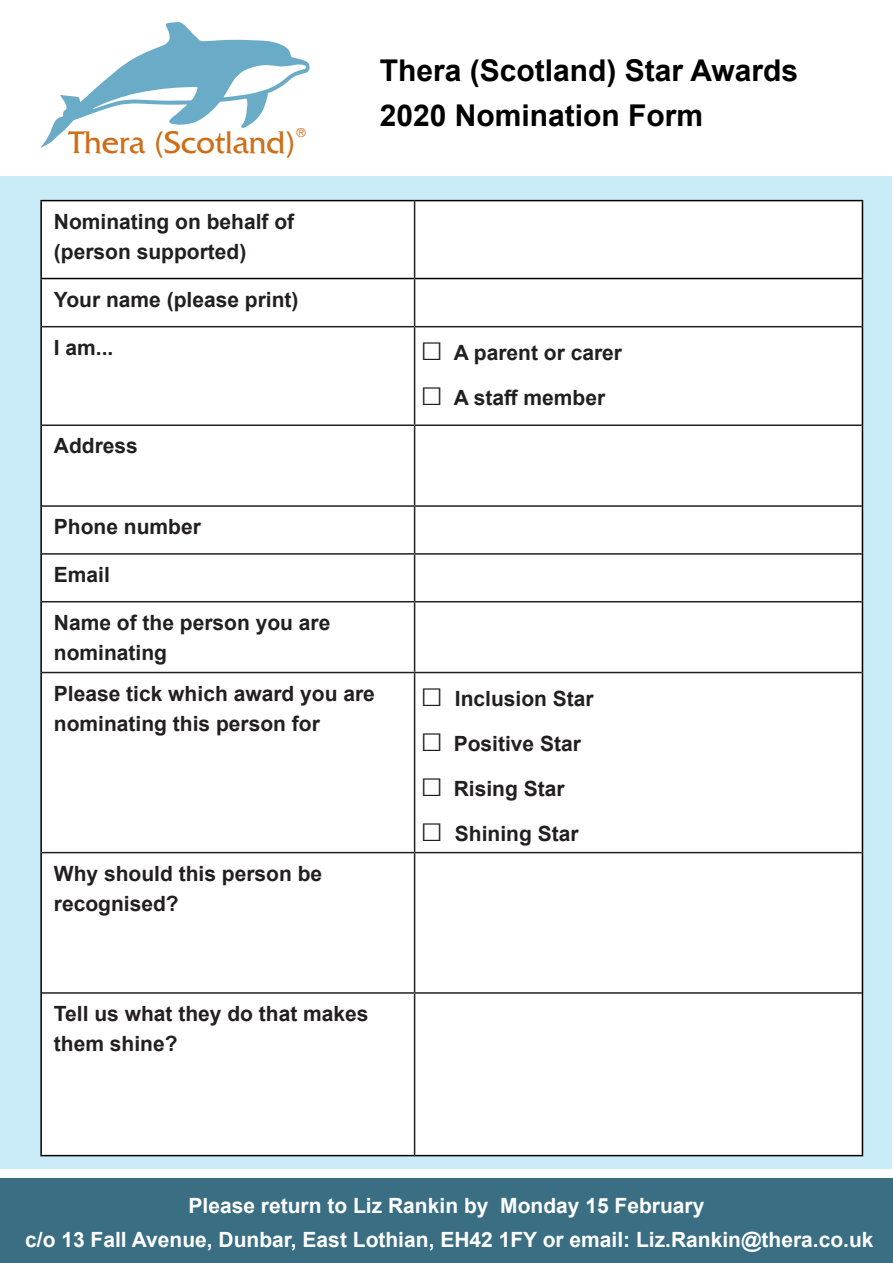
<style>
.page{position:relative;width:893px;height:1263px;background:#fff}
.page>*{position:absolute;margin:0;border:0;box-sizing:border-box;transform-origin:0 0}
.t1{font:32.85px "Friz Quadrata";color:#ce6e18}
.t2{font:700 30px "Arial";color:#000}
.t3{font:700 21px/30px "Arial";color:#231f20}
.t4{font:700 21px "Arial";color:#fff}
.t5{font:13.35px "Friz Quadrata";color:#ce6e18}
.s1{font-size:37.5px}
</style>
<div class="page">
<div style="left:1px;top:176px;width:891px;height:993px;background:#caebf8"></div>
<div style="left:0;top:1179px;width:893px;height:84px;background:#396e83"></div>
<div style="left:42px;top:201px;width:820px;height:954px;background:#fff"></div>
<hr style="left:414px;top:201px;width:1px;height:77px;background:#231f20">
<hr style="left:414px;top:279px;width:1px;height:47px;background:#231f20">
<hr style="left:42px;top:326px;width:373px;height:1px;background:#231f20">
<hr style="left:415px;top:326px;width:447px;height:1px;background:#231f20">
<hr style="left:414px;top:327px;width:1px;height:97px;background:#231f20">
<hr style="left:42px;top:424px;width:373px;height:2px;background:#231f20">
<hr style="left:415px;top:424px;width:447px;height:2px;background:#231f20">
<hr style="left:414px;top:426px;width:1px;height:79px;background:#231f20">
<hr style="left:42px;top:505px;width:373px;height:2px;background:#231f20">
<hr style="left:415px;top:505px;width:447px;height:2px;background:#231f20">
<hr style="left:414px;top:507px;width:1px;height:46px;background:#231f20">
<hr style="left:42px;top:553px;width:373px;height:2px;background:#231f20">
<hr style="left:415px;top:553px;width:447px;height:2px;background:#231f20">
<hr style="left:414px;top:555px;width:1px;height:46px;background:#231f20">
<hr style="left:42px;top:601px;width:373px;height:1px;background:#231f20">
<hr style="left:415px;top:601px;width:447px;height:1px;background:#231f20">
<hr style="left:414px;top:602px;width:1px;height:70px;background:#231f20">
<hr style="left:42px;top:672px;width:373px;height:1px;background:#231f20">
<hr style="left:415px;top:672px;width:447px;height:1px;background:#231f20">
<hr style="left:414px;top:673px;width:1px;height:179px;background:#231f20">
<hr style="left:42px;top:852px;width:373px;height:1px;background:#231f20">
<hr style="left:415px;top:852px;width:447px;height:1px;background:#231f20">
<hr style="left:414px;top:853px;width:1px;height:139px;background:#231f20">
<hr style="left:42px;top:992px;width:373px;height:2px;background:#231f20">
<hr style="left:415px;top:992px;width:447px;height:2px;background:#231f20">
<hr style="left:414px;top:994px;width:1px;height:161px;background:#231f20">
<hr style="left:40px;top:200px;width:375px;height:1px;background:#000">
<hr style="left:40px;top:201px;width:2px;height:77px;background:#000">
<hr style="left:415px;top:200px;width:448px;height:1px;background:#000">
<hr style="left:862px;top:201px;width:1px;height:77px;background:#000">
<hr style="left:40px;top:278px;width:375px;height:1px;background:#000">
<hr style="left:40px;top:279px;width:2px;height:48px;background:#000">
<hr style="left:415px;top:278px;width:448px;height:1px;background:#000">
<hr style="left:862px;top:279px;width:1px;height:48px;background:#000">
<hr style="left:40px;top:327px;width:2px;height:98px;background:#000">
<hr style="left:862px;top:327px;width:1px;height:98px;background:#000">
<hr style="left:40px;top:425px;width:2px;height:81px;background:#000">
<hr style="left:862px;top:425px;width:1px;height:81px;background:#000">
<hr style="left:40px;top:506px;width:2px;height:48px;background:#000">
<hr style="left:862px;top:506px;width:1px;height:48px;background:#000">
<hr style="left:40px;top:554px;width:2px;height:48px;background:#000">
<hr style="left:862px;top:554px;width:1px;height:48px;background:#000">
<hr style="left:40px;top:602px;width:2px;height:70px;background:#000">
<hr style="left:862px;top:602px;width:1px;height:70px;background:#000">
<hr style="left:40px;top:672px;width:2px;height:181px;background:#000">
<hr style="left:862px;top:672px;width:1px;height:181px;background:#000">
<hr style="left:40px;top:853px;width:2px;height:140px;background:#000">
<hr style="left:862px;top:853px;width:1px;height:140px;background:#000">
<hr style="left:40px;top:993px;width:2px;height:162px;background:#000">
<hr style="left:862px;top:993px;width:1px;height:162px;background:#000">
<hr style="left:40px;top:1155px;width:375px;height:1px;background:#000">
<hr style="left:415px;top:1155px;width:448px;height:1px;background:#000">
<svg style="left:40px;top:22px;width:270px;height:126px"></svg>
<p class="t1" style="left:69px;top:124px;width:228px">Thera (Scotland)</p>
<p class="t5" style="left:296px;top:125px;width:11px">®</p>
<p class="t2" style="left:380px;top:49px;width:420px">Thera (Scotland) Star Awards</p>
<p class="t2" style="left:380px;top:94px;width:325px">2020 Nomination Form</p>
<p class="t3" style="left:54px;top:206px;width:242px">Nominating on behalf of</p>
<p class="t3" style="left:54px;top:236px;width:194px">(person supported)</p>
<p class="t3" style="left:54px;top:284px;width:246px">Your name (please print)</p>
<p class="t3" style="left:54px;top:333px;width:61px">I am...</p>
<p class="t3" style="left:421px;top:338px;width:203px"><span class="s1">□</span> A parent or carer</p>
<p class="t3" style="left:421px;top:383px;width:186px"><span class="s1">□</span> A staff member</p>
<p class="t3" style="left:54px;top:431px;width:86px">Address</p>
<p class="t3" style="left:54px;top:512px;width:149px">Phone number</p>
<p class="t3" style="left:54px;top:560px;width:58px">Email</p>
<p class="t3" style="left:54px;top:608px;width:278px">Name of the person you are nominating</p>
<p class="t3" style="left:54px;top:678px;width:322px">Please tick which award you are nominating this person for</p>
<p class="t3" style="left:421px;top:684px;width:175px"><span class="s1">□</span> Inclusion Star</p>
<p class="t3" style="left:421px;top:729px;width:162px"><span class="s1">□</span> Positive Star</p>
<p class="t3" style="left:421px;top:774px;width:145px"><span class="s1">□</span> Rising Star</p>
<p class="t3" style="left:421px;top:819px;width:160px"><span class="s1">□</span> Shining Star</p>
<p class="t3" style="left:54px;top:858px;width:270px">Why should this person be recognised?</p>
<p class="t3" style="left:54px;top:999px;width:316px">Tell us what they do that makes them shine?</p>
<p class="t4" style="left:189px;top:1190px;width:517px">Please return to Liz Rankin by Monday 15 February</p>
<p class="t4" style="left:25px;top:1225px;width:850px">c/o 13 Fall Avenue, Dunbar, East Lothian, EH42 1FY or email: Liz.Rankin@thera.co.uk</p>
</div>
